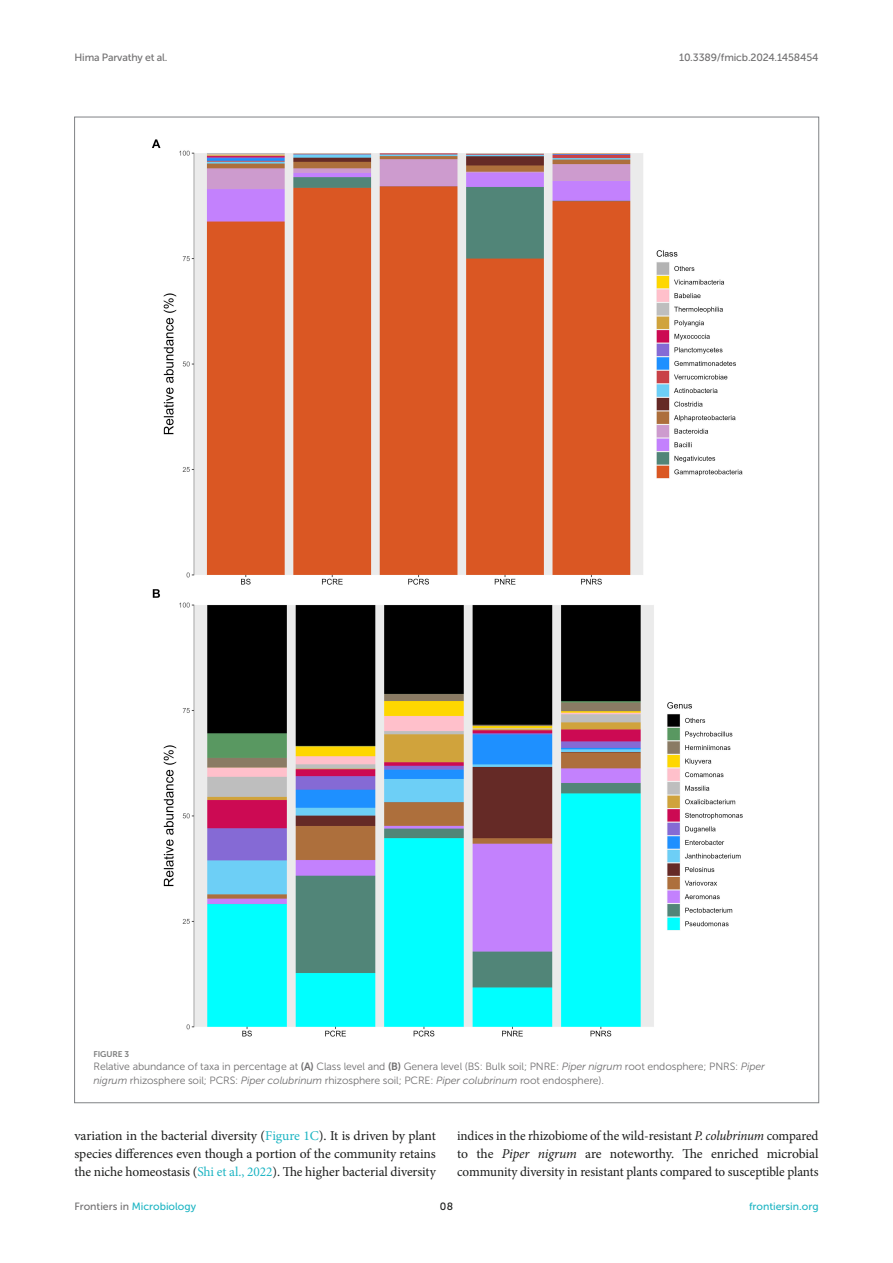
<style>
.page{position:relative;width:893px;height:1263px;background:#fff}
.page>*{position:absolute;margin:0;border:0;box-sizing:border-box;transform-origin:0 0}
.TEXT_FLUSH{font:13.5px/18px "Minion Pro";letter-spacing:-.005em;color:#1b1c1b;text-align:justify}
.FIG_LEG{font:10.5px/13.5px "Museo Sans 300";letter-spacing:-.01em;color:#706f70}
.t1{font:10.5px "Museo Sans 500";letter-spacing:-.015em;color:#706f70}
.t2{font:10.5px "Museo Sans 500";color:#1db5c3}
.t3{font:10.5px "Museo Sans 500";color:#1b1c1b}
.FIG_HD{font:8.25px "Museo Sans 700";letter-spacing:-.01em;color:#7e7f7f}
.s1{font-family:"Museo Sans 700"}
.s2{font-style:italic}
.s3{color:#1db5c3}
.s4{color:#706f70}
</style>
<div class="page">
<img style="left:152px;top:139px;width:591px;height:898px">
<p class="t1" style="left:74px;top:51px;width:95px">Hima Parvathy et al.</p>
<p class="t1" style="left:679px;top:51px;width:141px">10.3389/fmicb.2024.1458454</p>
<p class="FIG_HD" style="left:94px;top:1049px;width:37px">FIGURE 3</p>
<p class="FIG_LEG" style="left:94px;top:1060px;width:673px">Relative abundance of taxa in percentage at <span class="s1">(A)</span> Class level and <span class="s1">(B)</span> Genera level (BS: Bulk soil; PNRE: <span class="s2">Piper nigrum</span> root endosphere; PNRS: <span class="s2">Piper nigrum</span> rhizosphere soil; PCRS: <span class="s2">Piper colubrinum</span> rhizosphere soil; PCRE: <span class="s2">Piper colubrinum</span> root endosphere).</p>
<p class="TEXT_FLUSH" style="left:74px;top:1127px;width:363px">variation in the bacterial diversity (<span class="s3">Figure 1C</span>). It is driven by plant species differences even though a portion of the community retains the niche homeostasis (<span class="s3">Shi et al., 2022</span>). The higher bacterial diversity</p>
<p class="TEXT_FLUSH" style="left:457px;top:1127px;width:363px">indices in the rhizobiome of the wild-resistant <span class="s2">P. colubrinum</span> compared to the <span class="s2">Piper nigrum</span> are noteworthy. The enriched microbial community diversity in resistant plants compared to susceptible plants</p>
<p class="t2" style="left:74px;top:1200px;width:123px"><span class="s4">Frontiers in</span> Microbiology</p>
<p class="t3" style="left:440px;top:1200px;width:15px">08</p>
<p class="t2" style="left:749px;top:1200px;width:71px">frontiersin.org</p>
</div>
